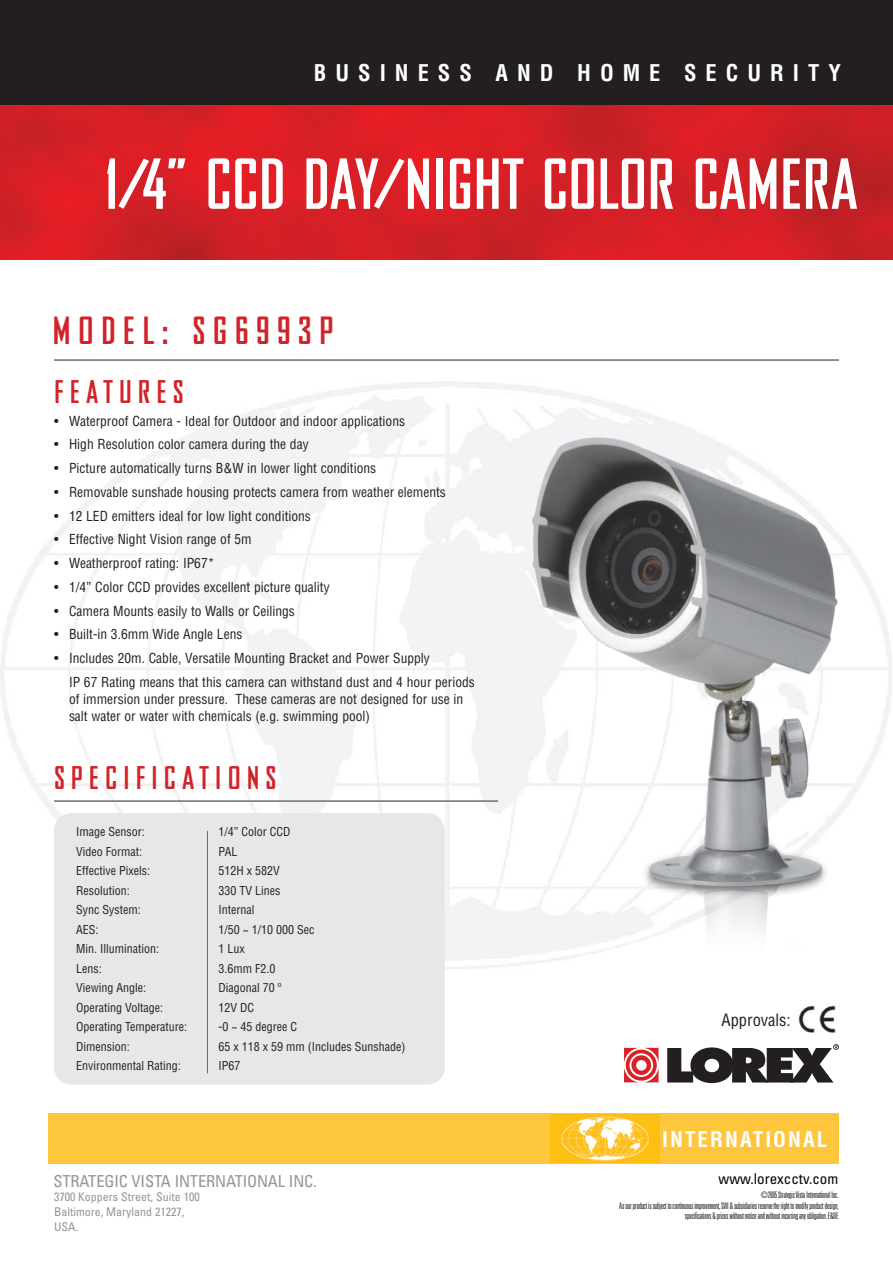
<style>
.page{position:relative;width:893px;height:1263px;background:#fff}
.page>*{position:absolute;margin:0;border:0;box-sizing:border-box;transform-origin:0 0}
.t1{font:700 66px "Agency";color:#fff}
.t2{font:700 36px "Agency";letter-spacing:.2em;color:#d1232a}
.t3{font:700 30px "Agency";letter-spacing:.2em;color:#d1232a}
.t4{font:700 condensed 22.5px "Helvetica";letter-spacing:.4em;color:#fff}
.t5{font:700 condensed 21px "Helvetica";letter-spacing:.1em;color:#fff}
.t6{font:condensed 16.5px "Univers";letter-spacing:-.01em;color:#939698}
.t7{font:condensed 16.5px "Helvetica";color:#231f20}
.t8{font:condensed 15px "Univers";color:#040503}
.t9{font:condensed 13.5px/23.7px "Helvetica";color:#231f20}
.t10{font:condensed 12px "Helvetica";color:#231f20}
.t11{font:condensed 12px/14.7px "Univers";color:#939698}
.t12{font:300 ultra-condensed 9px/10.8px "Univers";letter-spacing:-.02em;color:#231f20;text-align:right}
</style>
<div class="page">
<img style="left:0;top:105px;width:893px;height:155px">
<div style="left:0;top:0;width:893px;height:105px;background:#231f20"></div>
<hr style="left:54px;top:359px;width:785px;height:2px;background:#6c6d70">
<img style="left:518px;top:416px;width:340px;height:551px">
<hr style="left:54px;top:800px;width:444px;height:2px;background:#6c6d70">
<div style="left:48px;top:1113px;width:791px;height:51px;background:#fec63d"></div>
<svg style="left:624px;top:1048px;width:34px;height:34px"></svg>
<svg style="left:667px;top:1044px;width:172px;height:39px"></svg>
<img style="left:551px;top:1114px;width:108px;height:49px">
<img style="left:798px;top:1005px;width:38px;height:28px">
<div style="left:54px;top:813px;width:391px;height:272px;background:#e6e7e9;border-radius:18px"></div>
<hr style="left:207px;top:831px;width:1px;height:242px;background:#6c6d70">
<h3 class="t4" style="left:314px;top:59px;width:528px">BUSINESS AND HOME SECURITY</h3>
<h1 class="t1" style="left:105px;top:147px;width:754px">1/4” CCD DAY/NIGHT COLOR CAMERA</h1>
<h2 class="t2" style="left:52px;top:310px;width:282px">MODEL: SG6993P</h2>
<h3 class="t3" style="left:54px;top:375px;width:131px">FEATURES</h3>
<p class="t9" style="left:54px;top:409px;width:353px">• Waterproof Camera - Ideal for Outdoor and indoor applications</p>
<p class="t9" style="left:54px;top:433px;width:256px">• High Resolution color camera during the day</p>
<p class="t9" style="left:54px;top:456px;width:324px">• Picture automatically turns B&amp;W in lower light conditions</p>
<p class="t9" style="left:54px;top:480px;width:393px">• Removable sunshade housing protects camera from weather elements</p>
<p class="t9" style="left:54px;top:504px;width:258px">• 12 LED emitters ideal for low light conditions</p>
<p class="t9" style="left:54px;top:527px;width:199px">• Effective Night Vision range of 5m</p>
<p class="t9" style="left:54px;top:551px;width:162px">• Weatherproof rating: IP67*</p>
<p class="t9" style="left:54px;top:575px;width:277px">• 1/4” Color CCD provides excellent picture quality</p>
<p class="t9" style="left:54px;top:599px;width:242px">• Camera Mounts easily to Walls or Ceilings</p>
<p class="t9" style="left:54px;top:622px;width:190px">• Built-in 3.6mm Wide Angle Lens</p>
<p class="t9" style="left:69px;top:646px;width:407px;text-indent:-15px">• Includes 20m. Cable, Versatile Mounting Bracket and Power Supply<br>IP 67 Rating means that this camera can withstand dust and 4 hour periods</p>
<p class="t9" style="left:69px;top:690px;width:396px;line-height:17.2px">of immersion under pressure. These cameras are not designed for use in salt water or water with chemicals (e.g. swimming pool)</p>
<h3 class="t3" style="left:54px;top:761px;width:224px">SPECIFICATIONS</h3>
<p class="t10" style="left:76px;top:824px;width:70px">Image Sensor:</p>
<p class="t10" style="left:219px;top:824px;width:74px">1/4” Color CCD</p>
<p class="t10" style="left:76px;top:844px;width:67px">Video Format:</p>
<p class="t10" style="left:219px;top:844px;width:20px">PAL</p>
<p class="t10" style="left:76px;top:863px;width:75px">Effective Pixels:</p>
<p class="t10" style="left:219px;top:863px;width:63px">512H x 582V</p>
<p class="t10" style="left:76px;top:883px;width:55px">Resolution:</p>
<p class="t10" style="left:219px;top:883px;width:63px">330 TV Lines</p>
<p class="t10" style="left:76px;top:902px;width:66px">Sync System:</p>
<p class="t10" style="left:219px;top:902px;width:37px">Internal</p>
<p class="t10" style="left:76px;top:922px;width:24px">AES:</p>
<p class="t10" style="left:219px;top:922px;width:97px">1/50 ~ 1/10 000 Sec</p>
<p class="t10" style="left:76px;top:941px;width:84px">Min. Illumination:</p>
<p class="t10" style="left:219px;top:941px;width:28px">1 Lux</p>
<p class="t10" style="left:76px;top:961px;width:27px">Lens:</p>
<p class="t10" style="left:219px;top:961px;width:58px">3.6mm F2.0</p>
<p class="t10" style="left:76px;top:980px;width:71px">Viewing Angle:</p>
<p class="t10" style="left:219px;top:980px;width:64px">Diagonal 70 º</p>
<p class="t10" style="left:76px;top:1000px;width:89px">Operating Voltage:</p>
<p class="t10" style="left:219px;top:1000px;width:37px">12V DC</p>
<p class="t10" style="left:76px;top:1019px;width:113px">Operating Temperature:</p>
<p class="t10" style="left:219px;top:1019px;width:80px">-0 ~ 45 degree C</p>
<p class="t10" style="left:76px;top:1039px;width:55px">Dimension:</p>
<p class="t10" style="left:219px;top:1039px;width:188px">65 x 118 x 59 mm (Includes Sunshade)</p>
<p class="t10" style="left:76px;top:1058px;width:106px">Environmental Rating:</p>
<p class="t10" style="left:219px;top:1058px;width:24px">IP67</p>
<p class="t7" style="left:721px;top:1010px;width:71px">Approvals:</p>
<h3 class="t5" style="left:662px;top:1126px;width:167px">INTERNATIONAL</h3>
<h3 class="t5" style="left:673px;top:1130px;width:167px">INTERNATIONAL</h3>
<p class="t12" style="left:619px;top:1189px;width:221px">©2005 Strategic Vista International Inc.<br>As our product is subject to continuous improvement, SVII &amp; subsidiaries reserve the right to modify product design, specifications &amp; prices without notice and without incurring any obligation. E&amp;OE</p>
<p class="t6" style="left:53px;top:1170px;width:265px">Strategic Vista I nternational I nc.</p>
<p class="t8" style="left:719px;top:1169px;width:121px">www.lorexcctv.com</p>
<p class="t11" style="left:54px;top:1189px;width:147px">3700 Koppers Street, Suite 100<br>Baltimore, Maryland 21227,<br>USA.</p>
</div>
